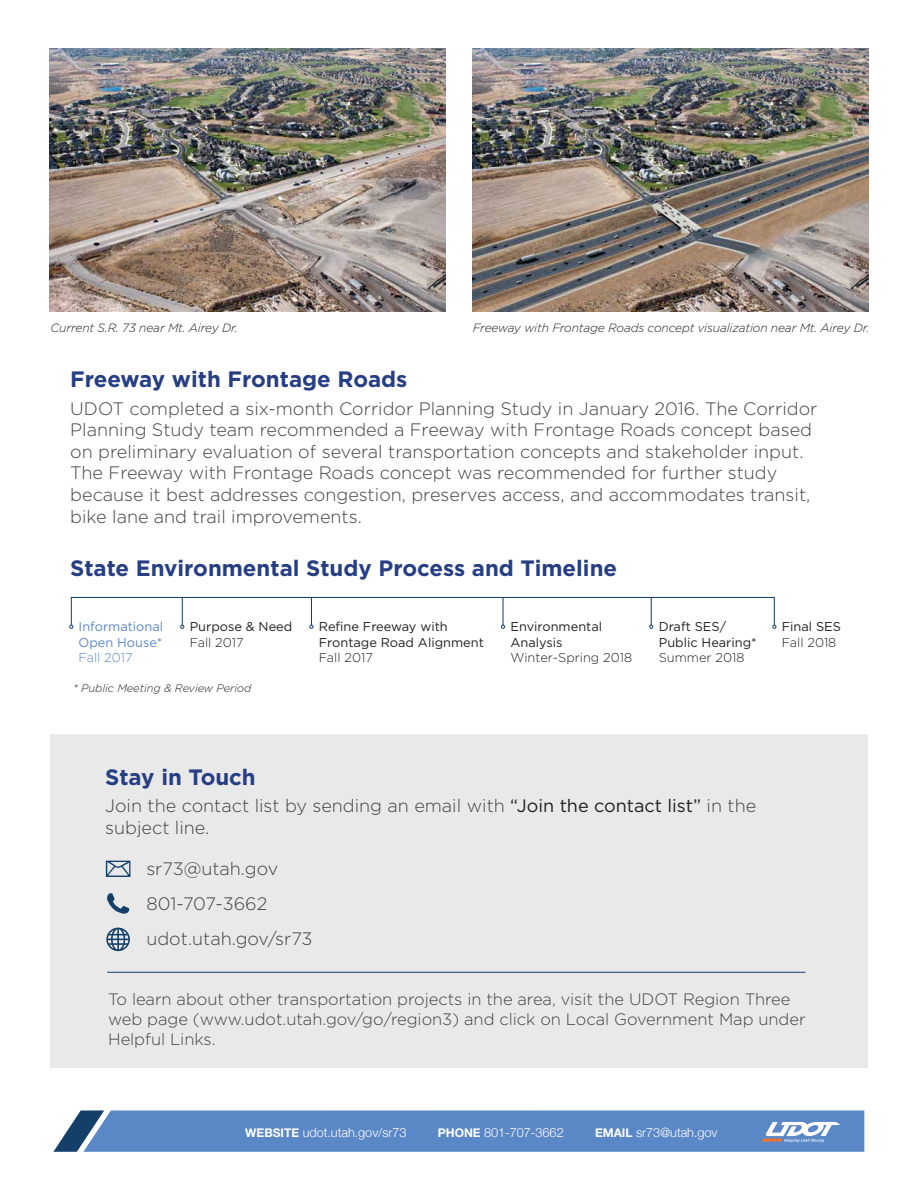
<style>
.page{position:relative;width:918px;height:1188px;background:#fff}
.page>*{position:absolute;margin:0;border:0;box-sizing:border-box;transform-origin:0 0}
.t1{font:700 22.2px "Gotham";color:#263e84}
.t2{font:300 18px/21.6px "Gotham";color:#424143}
.t3{font:300 16.5px/19.8px "Gotham";letter-spacing:-.005em;color:#424143}
.t4{font:12.75px/15.3px "Gotham";color:#231f20}
.t5{font:300 12.75px "Helvetica Neue";letter-spacing:-.005em;color:#fff}
.t6{font:300 12.75px "Gotham";color:#231f20}
.t7{font:12.75px/15.3px "Gotham";color:#5a87c6}
.t8{font:300 12.75px "Gotham";color:#5a87c6}
.t9{font:italic 300 12px "Gotham";letter-spacing:-.015em;color:#231f20}
.t10{font:italic 300 10.95px "Gotham";color:#231f20}
.s1{font-weight:400;color:#231f20}
.s2{font-family:"Helvetica Neue LT Std";font-weight:700;font-size:12px}
</style>
<div class="page">
<div style="left:50px;top:734px;width:818px;height:334px;background:#e9e9e9"></div>
<svg style="left:107px;top:893px;width:23px;height:21px"></svg>
<svg style="left:106px;top:861px;width:24px;height:16px"></svg>
<svg style="left:53px;top:1110px;width:811px;height:42px;background:#628cc6"></svg>
<svg style="left:106px;top:928px;width:24px;height:23px"></svg>
<img style="left:50px;top:49px;width:395px;height:263px">
<img style="left:473px;top:49px;width:395px;height:263px">
<hr style="left:107px;top:972px;width:698px;height:1px;background:#143f69">
<svg style="left:69px;top:596px;width:707px;height:33px"></svg>
<p class="t9" style="left:51px;top:321px;width:188px">Current S.R. 73 near Mt. Airey Dr.</p>
<p class="t9" style="left:473px;top:321px;width:398px">Freeway with Frontage Roads concept visualization near Mt. Airey Dr.</p>
<p class="t1" style="left:70px;top:366px;width:339px">Freeway with Frontage Roads</p>
<p class="t2" style="left:70px;top:397px;width:749px">UDOT completed a six-month Corridor Planning Study in January 2016. The Corridor Planning Study team recommended a Freeway with Frontage Roads concept based on preliminary evaluation of several transportation concepts and stakeholder input.<br>The Freeway with Frontage Roads concept was recommended for further study because it best addresses congestion, preserves access, and accommodates transit, bike lane and trail improvements.</p>
<p class="t1" style="left:70px;top:555px;width:548px">State Environmental Study Process and Timeline</p>
<p class="t7" style="left:79px;top:619px;width:86px">Informational<br>Open House*</p>
<p class="t8" style="left:79px;top:651px;width:55px">Fall 2017</p>
<p class="t4" style="left:190px;top:619px;width:104px">Purpose &amp; Need</p>
<p class="t6" style="left:190px;top:635px;width:55px">Fall 2017</p>
<p class="t10" style="left:73px;top:682px;width:180px">* Public Meeting &amp; Review Period</p>
<p class="t4" style="left:319px;top:619px;width:167px">Refine Freeway with<br>Frontage Road Alignment</p>
<p class="t6" style="left:319px;top:651px;width:55px">Fall 2017</p>
<p class="t4" style="left:511px;top:619px;width:93px">Environmental<br>Analysis</p>
<p class="t6" style="left:511px;top:651px;width:123px">Winter-Spring 2018</p>
<p class="t4" style="left:659px;top:619px;width:99px">Draft SES/<br>Public Hearing*</p>
<p class="t6" style="left:659px;top:651px;width:87px">Summer 2018</p>
<p class="t4" style="left:782px;top:619px;width:61px">Final SES</p>
<p class="t6" style="left:782px;top:635px;width:56px">Fall 2018</p>
<p class="t1" style="left:105px;top:764px;width:152px">Stay in Touch</p>
<p class="t2" style="left:105px;top:795px;width:652px">Join the contact list by sending an email with <span class="s1">“Join the contact list”</span> in the subject line.</p>
<p class="t2" style="left:146px;top:858px;width:133px">sr73@utah.gov</p>
<p class="t2" style="left:146px;top:886px;width:168px;line-height:35px">801-707-3662 udot.utah.gov/sr73</p>
<p class="t3" style="left:108px;top:989px;width:699px">To learn about other transportation projects in the area, visit the UDOT Region Three web page (www.udot.utah.gov/go/region3) and click on Local Government Map under<br>Helpful Links.</p>
<p class="t5" style="left:245px;top:1122px;width:163px"><span class="s2">WEBSITE</span> udot.utah.gov/sr73</p>
<p class="t5" style="left:438px;top:1122px;width:128px"><span class="s2">PHONE</span> 801-707-3662</p>
<p class="t5" style="left:595px;top:1122px;width:124px"><span class="s2">EMAIL</span> sr73@utah.gov</p>
</div>
